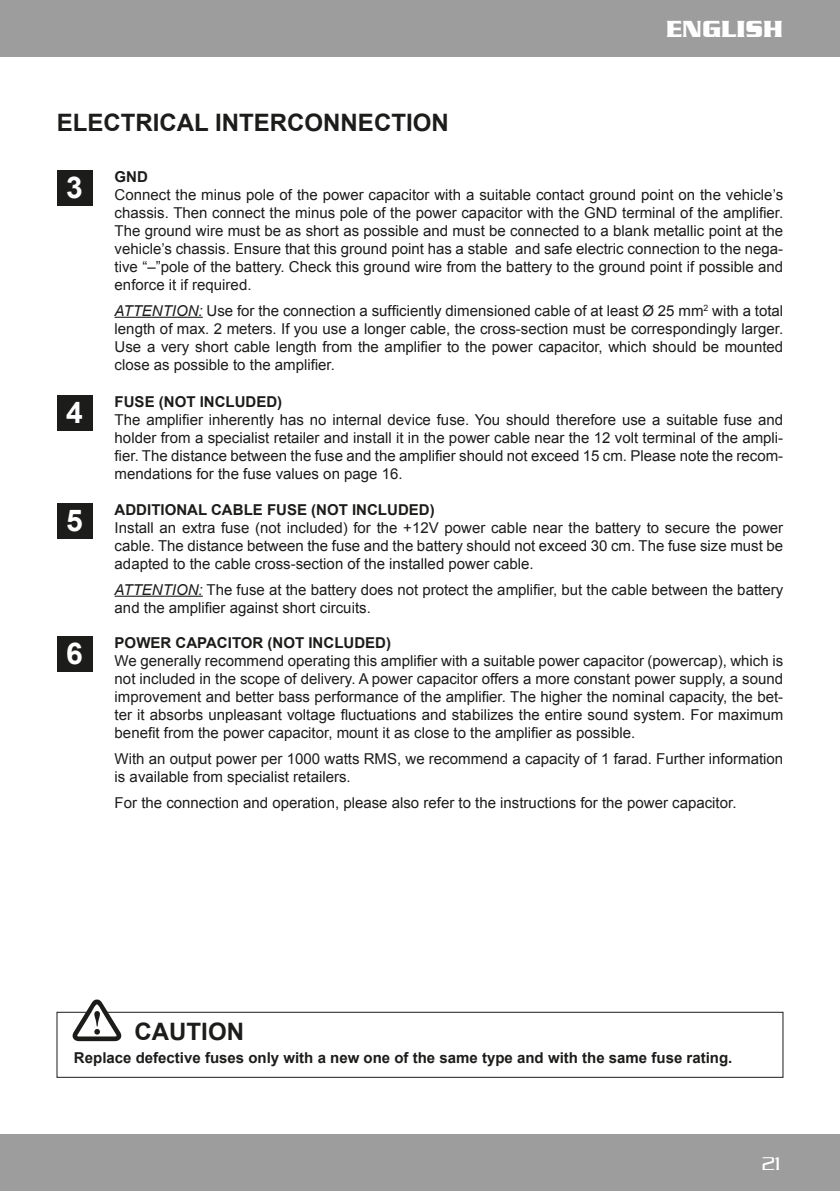
<style>
.page{position:relative;width:840px;height:1191px;background:#fff}
.page>*{position:absolute;margin:0;border:0;box-sizing:border-box;transform-origin:0 0}
.t1{font:700 30px "Arial";color:#fff}
.t2{font:700 24px "Arial";color:#1c1c1b}
.t3{font:700 24px "Serpentine";color:#fff}
.t4{font:300 20px "Serpentine";color:#fff}
.t5{font:15px/18px "Arial";color:#1c1c1b;text-align:justify}
.t6{font:700 15px "Arial";color:#1c1c1b}
.s1{font-style:italic}
</style>
<div class="page">
<div style="left:0;top:0;width:839px;height:57px;background:#9e9d9d"></div>
<div style="left:0;top:1134px;width:839px;height:57px;background:#9e9d9d"></div>
<div style="left:57px;top:1012px;width:725px;height:65px;border:1px solid #1c1c1b"></div>
<svg style="left:71px;top:999px;width:52px;height:42px"></svg>
<hr style="left:115px;top:595px;width:88px;height:2px;background:#1c1c1b">
<div style="left:57px;top:503px;width:35px;height:35px;background:#1c1c1b"></div>
<div style="left:57px;top:636px;width:35px;height:36px;background:#1c1c1b"></div>
<div style="left:57px;top:395px;width:35px;height:36px;background:#1c1c1b"></div>
<hr style="left:115px;top:317px;width:88px;height:1px;background:#1c1c1b">
<div style="left:57px;top:170px;width:35px;height:36px;background:#1c1c1b"></div>
<h2 class="t2" style="left:57px;top:107px;width:393px">ELECTRICAL INTERCONNECTION</h2>
<h2 class="t3" style="left:665px;top:13px;width:119px">ENGLISH</h2>
<h1 class="t1" style="left:66px;top:168px;width:18px">3</h1>
<h1 class="t1" style="left:66px;top:393px;width:18px">4</h1>
<h1 class="t1" style="left:66px;top:501px;width:18px">5</h1>
<h1 class="t1" style="left:66px;top:634px;width:18px">6</h1>
<p class="t6" style="left:115px;top:166px;width:35px">GND</p>
<p class="t5" style="left:115px;top:185px;width:669px">Connect the minus pole of the power capacitor with a suitable contact ground point on the vehicle’s chassis. Then connect the minus pole of the power capacitor with the GND terminal of the amplifier.<br>The ground wire must be as short as possible and must be connected to a blank metallic point at the vehicle’s chassis. Ensure that this ground point has a stable and safe electric connection to the nega&shy;tive “–”pole of the battery. Check this ground wire from the battery to the ground point if possible and enforce it if required.</p>
<p class="t5" style="left:115px;top:301px;width:669px"><span class="s1">ATTENTION:</span> Use for the connection a sufficiently dimensioned cable of at least Ø 25 mm<sup>2</sup> with a total length of max. 2 meters. If you use a longer cable, the cross-section must be correspondingly larger.<br>Use a very short cable length from the amplifier to the power capacitor, which should be mounted close as possible to the amplifier.</p>
<p class="t6" style="left:115px;top:392px;width:169px">FUSE (NOT INCLUDED)</p>
<p class="t5" style="left:115px;top:411px;width:669px">The amplifier inherently has no internal device fuse. You should therefore use a suitable fuse and holder from a specialist retailer and install it in the power cable near the 12 volt terminal of the ampli&shy;fier. The distance between the fuse and the amplifier should not exceed 15 cm. Please note the recom&shy;mendations for the fuse values on page 16.</p>
<p class="t6" style="left:115px;top:499px;width:321px">ADDITIONAL CABLE FUSE (NOT INCLUDED)</p>
<p class="t5" style="left:115px;top:518px;width:669px">Install an extra fuse (not included) for the +12V power cable near the battery to secure the power cable. The distance between the fuse and the battery should not exceed 30 cm. The fuse size must be adapted to the cable cross-section of the installed power cable.</p>
<p class="t5" style="left:115px;top:580px;width:669px"><span class="s1">ATTENTION:</span> The fuse at the battery does not protect the amplifier, but the cable between the battery and the amplifier against short circuits.</p>
<p class="t6" style="left:115px;top:632px;width:278px">POWER CAPACITOR (NOT INCLUDED)</p>
<p class="t5" style="left:115px;top:651px;width:669px">We generally recommend operating this amplifier with a suitable power capacitor (powercap), which is not included in the scope of delivery. A power capacitor offers a more constant power supply, a sound improvement and better bass performance of the amplifier. The higher the nominal capacity, the bet&shy;ter it absorbs unpleasant voltage fluctuations and stabilizes the entire sound system. For maximum benefit from the power capacitor, mount it as close to the amplifier as possible.</p>
<p class="t5" style="left:115px;top:749px;width:669px">With an output power per 1000 watts RMS, we recommend a capacity of 1 farad. Further information is available from specialist retailers.</p>
<p class="t5" style="left:115px;top:793px;width:623px">For the connection and operation, please also refer to the instructions for the power capacitor.</p>
<h2 class="t2" style="left:134px;top:1015px;width:111px">CAUTION</h2>
<p class="t6" style="left:74px;top:1048px;width:659px">Replace defective fuses only with a new one of the same type and with the same fuse rating.</p>
<h3 class="t4" style="left:761px;top:1152px;width:21px">21</h3>
</div>
